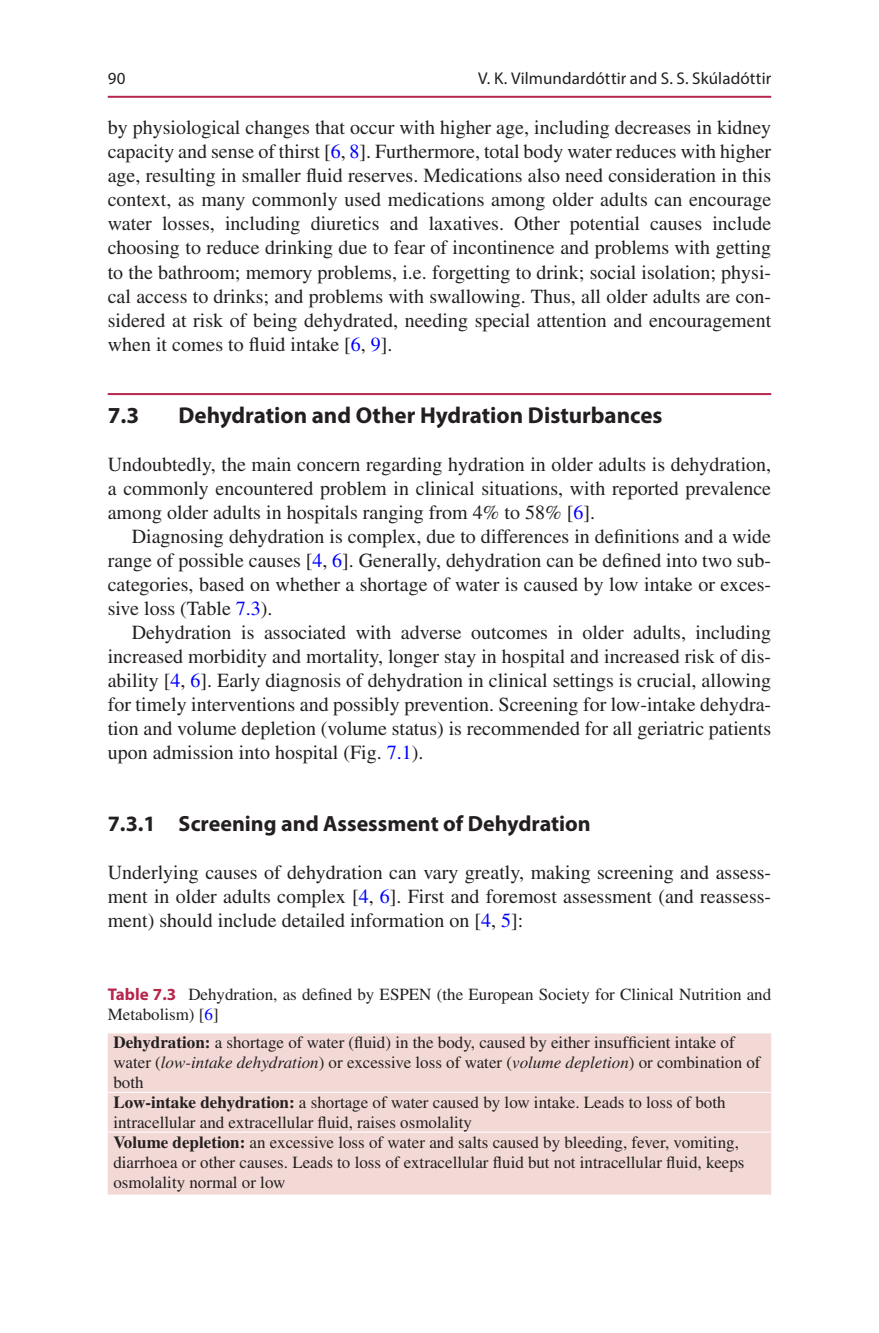
<style>
.page{position:relative;width:879px;height:1333px;background:#fff}
.page>*{position:absolute;margin:0;border:0;box-sizing:border-box;transform-origin:0 0}
.t1{font:700 23px "Myriad Pro";color:#231f20}
.t2{font:700 22px "Myriad Pro";color:#231f20}
.t3{font:20px/24px "Times LT Std";color:#231f20;text-align:justify}
.t4{font:17px/20px "Times LT Std";color:#231f20}
.t5{font:17px "Myriad Pro Regular 2";letter-spacing:.005em;color:#231f20}
.t6{font:17px "Myriad Pro";color:#231f20}
.s1{color:#00f}
.s2{font-family:"Myriad Pro";font-weight:700;color:#b6274b}
.s3{font-weight:700}
.s4{font-style:italic}
</style>
<div class="page">
<hr style="left:108px;top:393px;width:663px;height:2px;background:#b6274b">
<div style="left:108px;top:1033px;width:663px;height:161px;background:#f2d9d5"></div>
<hr style="left:108px;top:1091px;width:663px;height:1px;background:#fff">
<hr style="left:108px;top:1131px;width:663px;height:1px;background:#fff">
<hr style="left:108px;top:96px;width:663px;height:2px;background:#b6274b">
<p class="t5" style="left:478px;top:68px;width:294px">V. K. Vilmundardóttir and S. S. Skúladóttir</p>
<p class="t6" style="left:108px;top:68px;width:19px">90</p>
<p class="t3" style="left:108px;top:116px;width:665px">by physiological changes that occur with higher age, including decreases in kidney capacity and sense of thirst [<span class="s1">6</span>, <span class="s1">8</span>]. Furthermore, total body water reduces with higher age, resulting in smaller fluid reserves. Medications also need consideration in this context, as many commonly used medications among older adults can encourage water losses, including diuretics and laxatives. Other potential causes include choosing to reduce drinking due to fear of incontinence and problems with getting to the bathroom; memory problems, i.e. forgetting to drink; social isolation; physi&shy;cal access to drinks; and problems with swallowing. Thus, all older adults are con&shy;sidered at risk of being dehydrated, needing special attention and encouragement when it comes to fluid intake [<span class="s1">6</span>, <span class="s1">9</span>].</p>
<p class="t1" style="left:108px;top:400px;width:33px">7.3</p>
<p class="t1" style="left:179px;top:400px;width:485px">Dehydration and Other Hydration Disturbances</p>
<p class="t3" style="left:108px;top:452px;width:665px">Undoubtedly, the main concern regarding hydration in older adults is dehydration, a commonly encountered problem in clinical situations, with reported prevalence among older adults in hospitals ranging from 4% to 58% [<span class="s1">6</span>].</p>
<p class="t3" style="left:108px;top:524px;width:665px;text-indent:24px">Diagnosing dehydration is complex, due to differences in definitions and a wide range of possible causes [<span class="s1">4</span>, <span class="s1">6</span>]. Generally, dehydration can be defined into two sub&shy;categories, based on whether a shortage of water is caused by low intake or exces&shy;sive loss (Table <span class="s1">7.3</span>).</p>
<p class="t3" style="left:108px;top:620px;width:665px;text-indent:24px">Dehydration is associated with adverse outcomes in older adults, including increased morbidity and mortality, longer stay in hospital and increased risk of dis&shy;ability [<span class="s1">4</span>, <span class="s1">6</span>]. Early diagnosis of dehydration in clinical settings is crucial, allowing for timely interventions and possibly prevention. Screening for low-intake dehydra&shy;tion and volume depletion (volume status) is recommended for all geriatric patients upon admission into hospital (Fig. <span class="s1">7.1</span>).</p>
<p class="t2" style="left:108px;top:809px;width:484px">7.3.1 Screening and Assessment of Dehydration</p>
<p class="t3" style="left:108px;top:860px;width:665px">Underlying causes of dehydration can vary greatly, making screening and assess&shy;ment in older adults complex [<span class="s1">4</span>, <span class="s1">6</span>]. First and foremost assessment (and reassess&shy;ment) should include detailed information on [<span class="s1">4</span>, <span class="s1">5</span>]:</p>
<p class="t4" style="left:108px;top:984px;width:665px"><span class="s2">Table 7.3</span> Dehydration, as defined by ESPEN (the European Society for Clinical Nutrition and<br>Metabolism) [<span class="s1">6</span>]</p>
<p class="t4" style="left:113px;top:1032px;width:649px"><span class="s3">Dehydration:</span> a shortage of water (fluid) in the body, caused by either insufficient intake of water (<span class="s4">low-intake dehydration</span>) or excessive loss of water (<span class="s4">volume depletion</span>) or combination of both<br><span class="s3">Low-intake dehydration:</span> a shortage of water caused by low intake. Leads to loss of both intracellular and extracellular fluid, raises osmolality<br><span class="s3">Volume depletion:</span> an excessive loss of water and salts caused by bleeding, fever, vomiting, diarrhoea or other causes. Leads to loss of extracellular fluid but not intracellular fluid, keeps osmolality normal or low</p>
</div>
